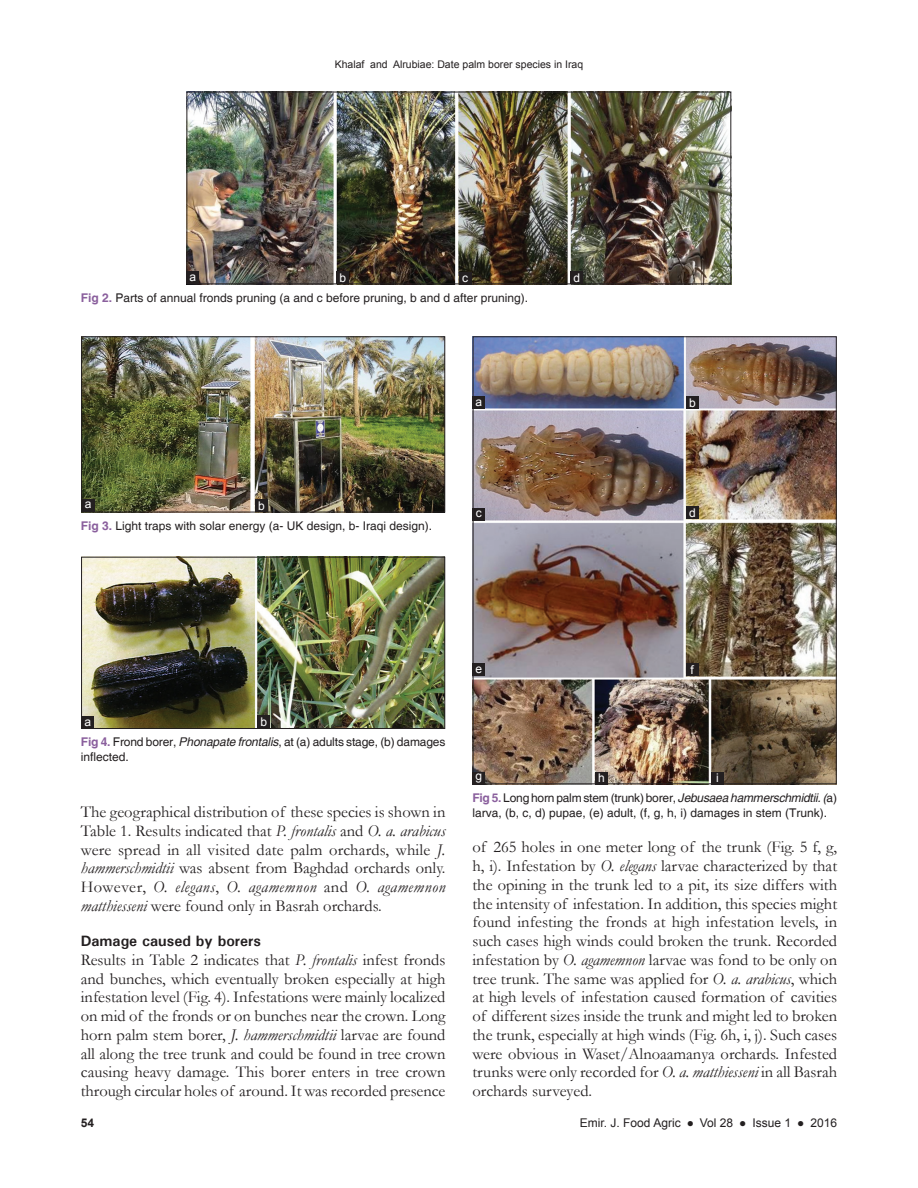
<style>
.page{position:relative;width:918px;height:1188px;background:#fff}
.page>*{position:absolute;margin:0;border:0;box-sizing:border-box;transform-origin:0 0}
.TX{font:16.5px/18.8px "Garamond";color:#231f20;text-align:justify}
.t1{font:700 15px "Univers";color:#231f20}
.FGC{font:12px/15px "Helvetica";color:#231f20}
.t2{font:12px "Arial";color:#231f20}
.LABEL{font:12px "Arial";color:#fff}
.t3{font:700 12px "Arial";color:#231f20}
.t4{font:10.5px "Arial";color:#231f20}
.s1{font-weight:700;color:#8a5f9d}
.s2{font-style:italic}
</style>
<div class="page">
<img style="left:189px;top:94px;width:540px;height:188px">
<div style="left:187px;top:92px;width:544px;height:192px;border:1px solid #231f20"></div>
<img style="left:83px;top:339px;width:360px;height:171px">
<div style="left:81px;top:337px;width:364px;height:175px;border:1px solid #231f20"></div>
<img style="left:83px;top:559px;width:360px;height:168px">
<div style="left:81px;top:557px;width:364px;height:172px;border:1px solid #231f20"></div>
<img style="left:475px;top:339px;width:359px;height:443px">
<div style="left:571px;top:272px;width:12px;height:12px;background:#231f20"></div>
<div style="left:459px;top:272px;width:13px;height:13px;background:#231f20"></div>
<div style="left:337px;top:271px;width:12px;height:13px;background:#231f20"></div>
<div style="left:186px;top:272px;width:13px;height:12px;background:#231f20"></div>
<div style="left:257px;top:716px;width:13px;height:12px;background:#231f20"></div>
<div style="left:81px;top:716px;width:13px;height:13px;background:#231f20"></div>
<div style="left:255px;top:499px;width:13px;height:13px;background:#231f20"></div>
<div style="left:82px;top:499px;width:12px;height:13px;background:#231f20"></div>
<div style="left:686px;top:507px;width:13px;height:12px;background:#231f20"></div>
<div style="left:472px;top:508px;width:13px;height:12px;background:#231f20"></div>
<div style="left:686px;top:396px;width:13px;height:13px;background:#231f20"></div>
<div style="left:472px;top:396px;width:13px;height:13px;background:#231f20"></div>
<div style="left:595px;top:772px;width:13px;height:12px;background:#231f20"></div>
<div style="left:472px;top:772px;width:13px;height:12px;background:#231f20"></div>
<div style="left:686px;top:664px;width:13px;height:12px;background:#231f20"></div>
<div style="left:472px;top:664px;width:13px;height:12px;background:#231f20"></div>
<div style="left:711px;top:772px;width:13px;height:12px;background:#231f20"></div>
<p class="t4" style="left:335px;top:57px;width:250px">Khalaf and Alrubiae: Date palm borer species in Iraq</p>
<p class="LABEL" style="left:190px;top:269px;width:8px">a</p>
<p class="LABEL" style="left:340px;top:269px;width:8px">b</p>
<p class="LABEL" style="left:462px;top:269px;width:7px">c</p>
<p class="LABEL" style="left:574px;top:270px;width:8px">d</p>
<p class="FGC" style="left:81px;top:291px;width:449px"><span class="s1">Fig 2.</span> Parts of annual fronds pruning (a and c before pruning, b and d after pruning).</p>
<p class="LABEL" style="left:85px;top:496px;width:8px">a</p>
<p class="LABEL" style="left:258px;top:498px;width:8px">b</p>
<p class="FGC" style="left:81px;top:519px;width:353px"><span class="s1">Fig 3.</span> Light traps with solar energy (a- UK design, b- Iraqi design).</p>
<p class="LABEL" style="left:476px;top:393px;width:8px">a</p>
<p class="LABEL" style="left:689px;top:394px;width:8px">b</p>
<p class="LABEL" style="left:476px;top:505px;width:7px">c</p>
<p class="LABEL" style="left:689px;top:505px;width:8px">d</p>
<p class="LABEL" style="left:84px;top:713px;width:8px">a</p>
<p class="LABEL" style="left:260px;top:714px;width:8px">b</p>
<p class="FGC" style="left:81px;top:735px;width:366px"><span class="s1">Fig 4.</span> Frond borer, <span class="s2">Phonapate frontalis</span>, at (a) adults stage, (b) damages inflected.</p>
<p class="TX" style="left:81px;top:802px;width:366px">The geographical distribution of these species is shown in Table 1. Results indicated that <span class="s2">P. frontalis</span> and <span class="s2">O. a. arabicus </span>were spread in all visited date palm orchards, while <span class="s2">J. hammerschmidtii</span> was absent from Baghdad orchards only.<br>However, <span class="s2">O. elegans</span>, <span class="s2">O. agamemnon</span> and <span class="s2">O. agamemnon matthiesseni</span> were found only in Basrah orchards.</p>
<h2 class="t1" style="left:81px;top:931px;width:182px">Damage caused by borers</h2>
<p class="TX" style="left:81px;top:950px;width:366px">Results in Table 2 indicates that <span class="s2">P. frontalis</span> infest fronds and bunches, which eventually broken especially at high infestation level (Fig. 4). Infestations were mainly localized on mid of the fronds or on bunches near the crown. Long horn palm stem borer, <span class="s2">J. hammerschmidtii</span> larvae are found all along the tree trunk and could be found in tree crown causing heavy damage. This borer enters in tree crown through circular holes of around. It was recorded presence</p>
<p class="LABEL" style="left:476px;top:661px;width:8px">e</p>
<p class="LABEL" style="left:691px;top:662px;width:5px">f</p>
<p class="LABEL" style="left:476px;top:768px;width:8px">g</p>
<p class="LABEL" style="left:598px;top:770px;width:8px">h</p>
<p class="LABEL" style="left:716px;top:770px;width:4px">i</p>
<p class="FGC" style="left:472px;top:791px;width:366px"><span class="s1">Fig 5.</span> Long horn palm stem (trunk) borer, <span class="s2">Jebusaea hammerschmidtii. (</span>a) larva, (b, c, d) pupae, (e) adult, (f, g, h, i) damages in stem (Trunk).</p>
<p class="TX" style="left:472px;top:837px;width:366px">of 265 holes in one meter long of the trunk (Fig. 5 f, g, h, i). Infestation by <span class="s2">O. elegans</span> larvae characterized by that the opining in the trunk led to a pit, its size differs with the intensity of infestation. In addition, this species might found infesting the fronds at high infestation levels, in such cases high winds could broken the trunk. Recorded infestation by <span class="s2">O. agamemnon</span> larvae was fond to be only on tree trunk. The same was applied for <span class="s2">O. a. arabicus</span>, which at high levels of infestation caused formation of cavities of different sizes inside the trunk and might led to broken the trunk, especially at high winds (Fig. 6h, i, j). Such cases were obvious in Waset/Alnoaamanya orchards. Infested trunks were only recorded for <span class="s2">O. a. matthiesseni</span> in all Basrah orchards surveyed.</p>
<p class="t3" style="left:81px;top:1115px;width:15px">54</p>
<p class="t2" style="left:580px;top:1115px;width:259px">Emir. J. Food Agric ● Vol 28 ● Issue 1 ● 2016</p>
</div>
